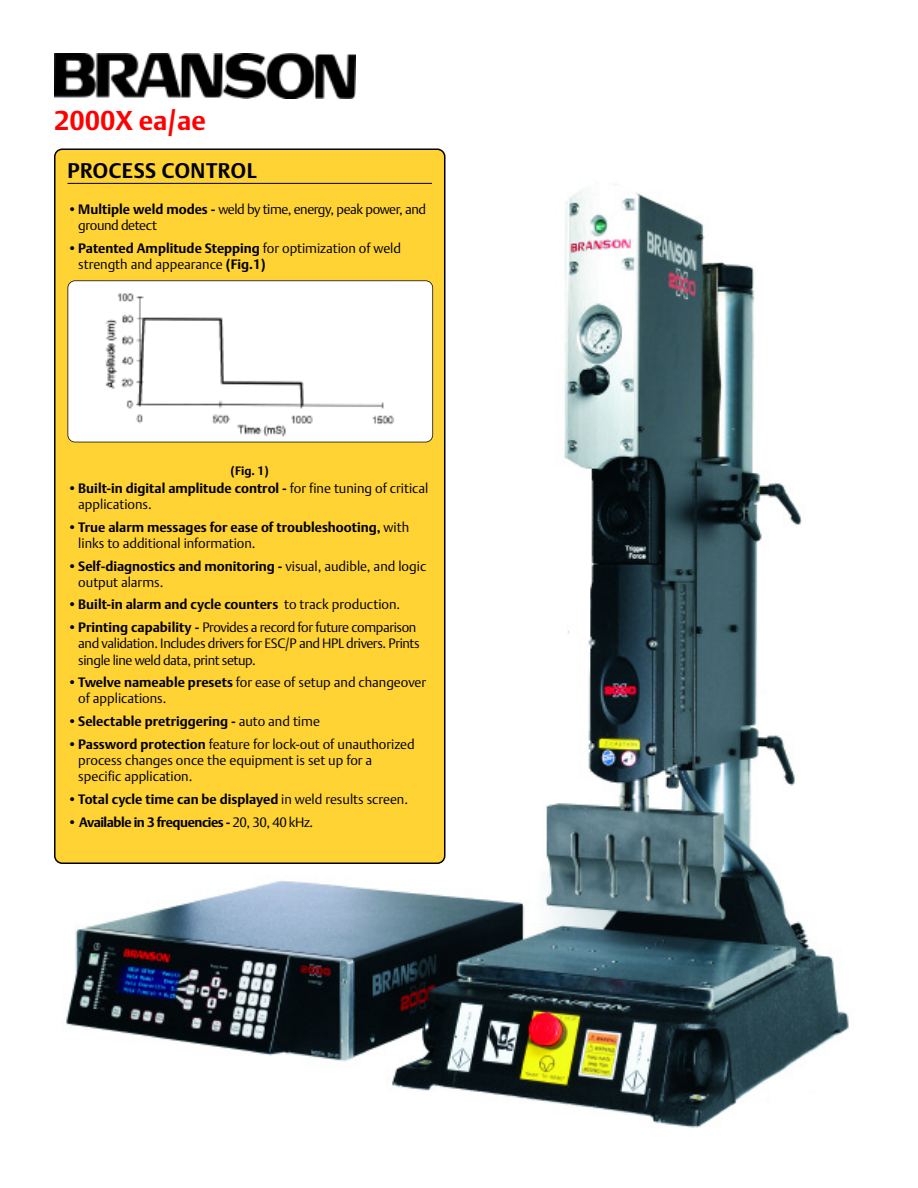
<style>
.page{position:relative;width:918px;height:1188px;background:#fff}
.page>*{position:absolute;margin:0;border:0;box-sizing:border-box;transform-origin:0 0}
.t1{font:700 27px "DTL Argo T";color:#f00}
.t2{font:700 21px "DTL Argo T";letter-spacing:.03em;color:#000}
.t3{font:700 13.5px "DTL Argo T";color:#000}
.t4{font:13.5px/16.2px "DTL Argo T Light";letter-spacing:-.01em;color:#000}
.t5{font:13.5px/16.2px "DTL Argo T Light";letter-spacing:-.03em;color:#000}
.t6{font:700 13.5px "DTL Argo T";letter-spacing:-.035em;color:#000}
.t7{font:700 12px "DTL Argo T";color:#000}
.s1{font-family:"DTL Argo T";font-weight:700}
.s2{font-family:"DTL Argo T Light";font-weight:400}
</style>
<div class="page">
<img style="left:66px;top:83px;width:783px;height:1045px">
<div style="left:54px;top:148px;width:392px;height:716px;background:#ffd333"></div>
<hr style="left:68px;top:183px;width:364px;height:1px;background:#000">
<div style="left:68px;top:281px;width:365px;height:161px;background:#fff;border-radius:7px"></div>
<img style="left:105px;top:293px;width:290px;height:144px">
<div style="left:68px;top:280px;width:365px;height:162px;border:2px solid #000;border-radius:7px"></div>
<img style="left:54px;top:53px;width:301px;height:45px">
<h1 class="t1" style="left:54px;top:105px;width:153px">2000X ea/ae</h1>
<h2 class="t2" style="left:68px;top:159px;width:191px">PROCESS CONTROL</h2>
<p class="t5" style="left:78px;top:201px;width:349px;text-indent:-11px"><span class="s1">•Multiple weld modes -</span> weld by time, energy, peak power, and ground detect</p>
<p class="t3" style="left:68px;top:240px;width:335px">•Patented Amplitude Stepping <span class="s2">for optimization of weld</span></p>
<p class="t4" style="left:78px;top:256px;width:189px">strength and appearance <span class="s1">(Fig.1)</span></p>
<p class="t7" style="left:231px;top:464px;width:40px">(Fig. 1)</p>
<p class="t3" style="left:68px;top:480px;width:362px">•Built-in digital amplitude control - <span class="s2">for fine tuning of critical</span></p>
<p class="t4" style="left:78px;top:496px;width:75px">applications.</p>
<p class="t3" style="left:68px;top:519px;width:343px">•True alarm messages for ease of troubleshooting, <span class="s2">with</span></p>
<p class="t4" style="left:78px;top:535px;width:179px">links to additional information.</p>
<p class="t3" style="left:68px;top:558px;width:360px">•Self-diagnostics and monitoring - <span class="s2">visual, audible, and logic</span></p>
<p class="t4" style="left:78px;top:574px;width:87px">output alarms.</p>
<p class="t3" style="left:68px;top:597px;width:334px">•Built-in alarm and cycle counters <span class="s2">to track production.</span></p>
<p class="t5" style="left:78px;top:619px;width:343px;text-indent:-11px"><span class="s1">•Printing capability -</span> Provides a record for future comparison and validation. Includes drivers for ESC/P and HPL drivers. Prints single line weld data, print setup.</p>
<p class="t4" style="left:78px;top:674px;width:349px;text-indent:-11px"><span class="s1">•Twelve nameable presets</span> for ease of setup and changeover of applications.</p>
<p class="t3" style="left:68px;top:714px;width:254px">•Selectable pretriggering - <span class="s2">auto and time</span></p>
<p class="t4" style="left:78px;top:736px;width:338px;text-indent:-11px"><span class="s1">•Password protection</span> feature for lock-out of unauthorized process changes once the equipment is set up for a specific application.</p>
<p class="t3" style="left:68px;top:791px;width:342px">•Total cycle time can be displayed <span class="s2">in weld results screen.</span></p>
<p class="t6" style="left:68px;top:814px;width:247px">• Available in 3 frequencies - <span class="s2">20, 30, 40 kHz.</span></p>
</div>
